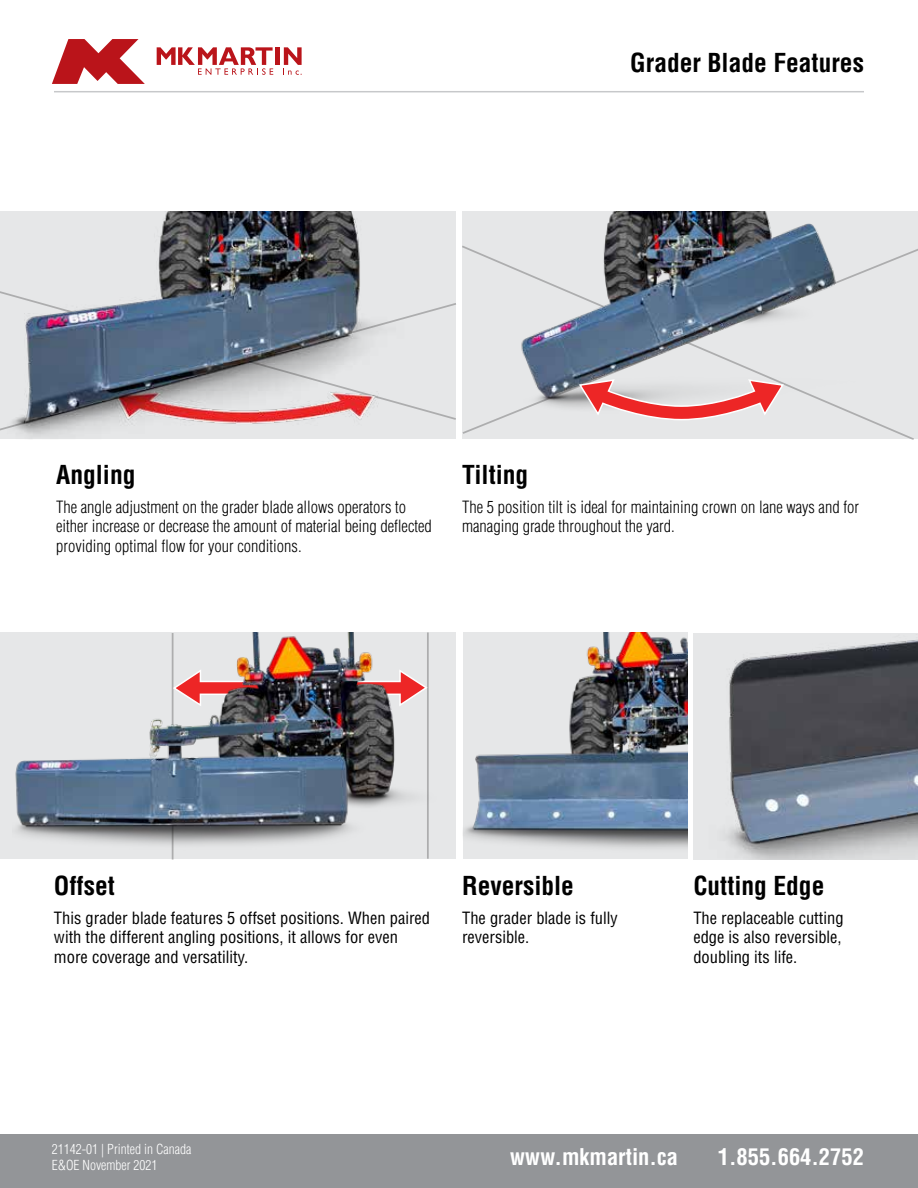
<style>
.page{position:relative;width:918px;height:1188px;background:#fff}
.page>*{position:absolute;margin:0;border:0;box-sizing:border-box;transform-origin:0 0}
.t1{font:700 condensed 25.5px "Helvetica";color:#000}
.t2{font:700 condensed 25.5px "Helvetica LT Std";color:#000}
.t3{font:700 condensed 22.5px "Helvetica LT Std";color:#fff}
.t4{font:300 condensed 16.5px/19.8px "Helvetica";color:#000}
.t5{font:condensed 16.5px/19.8px "Helvetica";color:#000}
.t6{font:300 condensed 13.5px/16.2px "Helvetica LT Std";color:#fff}
</style>
<div class="page">
<div style="left:0;top:1134px;width:918px;height:54px;background:#939598"></div>
<hr style="left:54px;top:91px;width:810px;height:1px;background:#c7c8ca">
<svg style="left:52px;top:39px;width:93px;height:45px"></svg>
<div style="left:275px;top:47px;width:5px;height:18px;background:#ba141a"></div>
<svg style="left:157px;top:47px;width:116px;height:28px"></svg>
<svg style="left:283px;top:47px;width:19px;height:28px"></svg>
<img style="left:693px;top:633px;width:225px;height:226px">
<div style="left:0;top:632px;width:456px;height:227px;background:#e6e7e8"></div>
<img style="left:463px;top:632px;width:225px;height:227px">
<hr style="left:427px;top:632px;width:2px;height:227px;background:#000">
<svg style="left:462px;top:424px;width:454px;height:16px;background:#e6e7e8"></svg>
<img style="left:462px;top:211px;width:456px;height:213px">
<svg style="left:578px;top:378px;width:207px;height:43px;background:#e4a7a7"></svg>
<img style="left:0;top:211px;width:456px;height:228px">
<img style="left:15px;top:633px;width:414px;height:227px">
<h1 class="t2" style="left:630px;top:47px;width:235px">Grader Blade Features</h1>
<h1 class="t1" style="left:56px;top:459px;width:81px">Angling</h1>
<p class="t4" style="left:56px;top:497px;width:377px">The angle adjustment on the grader blade allows operators to either increase or decrease the amount of material being deflected providing optimal flow for your conditions.</p>
<h1 class="t1" style="left:462px;top:459px;width:68px">Tilting</h1>
<p class="t4" style="left:462px;top:497px;width:398px">The 5 position tilt is ideal for maintaining crown on lane ways and for managing grade throughout the yard.</p>
<h1 class="t1" style="left:54px;top:870px;width:62px">Offset</h1>
<h1 class="t1" style="left:462px;top:870px;width:113px">Reversible</h1>
<p class="t5" style="left:54px;top:908px;width:378px">This grader blade features 5 offset positions. When paired with the different angling positions, it allows for even more coverage and versatility.</p>
<p class="t5" style="left:462px;top:908px;width:157px">The grader blade is fully reversible.</p>
<h1 class="t1" style="left:693px;top:870px;width:133px">Cutting Edge</h1>
<p class="t5" style="left:693px;top:908px;width:152px;text-align:justify">The replaceable cutting edge is also reversible, doubling its life.</p>
<p class="t6" style="left:52px;top:1141px;width:141px">21142-01 | Printed in Canada<br>E&amp;OE November 2021</p>
<h2 class="t3" style="left:510px;top:1143px;width:169px">www.mkmartin.ca</h2>
<h2 class="t3" style="left:718px;top:1143px;width:148px">1.855.664.2752</h2>
</div>
